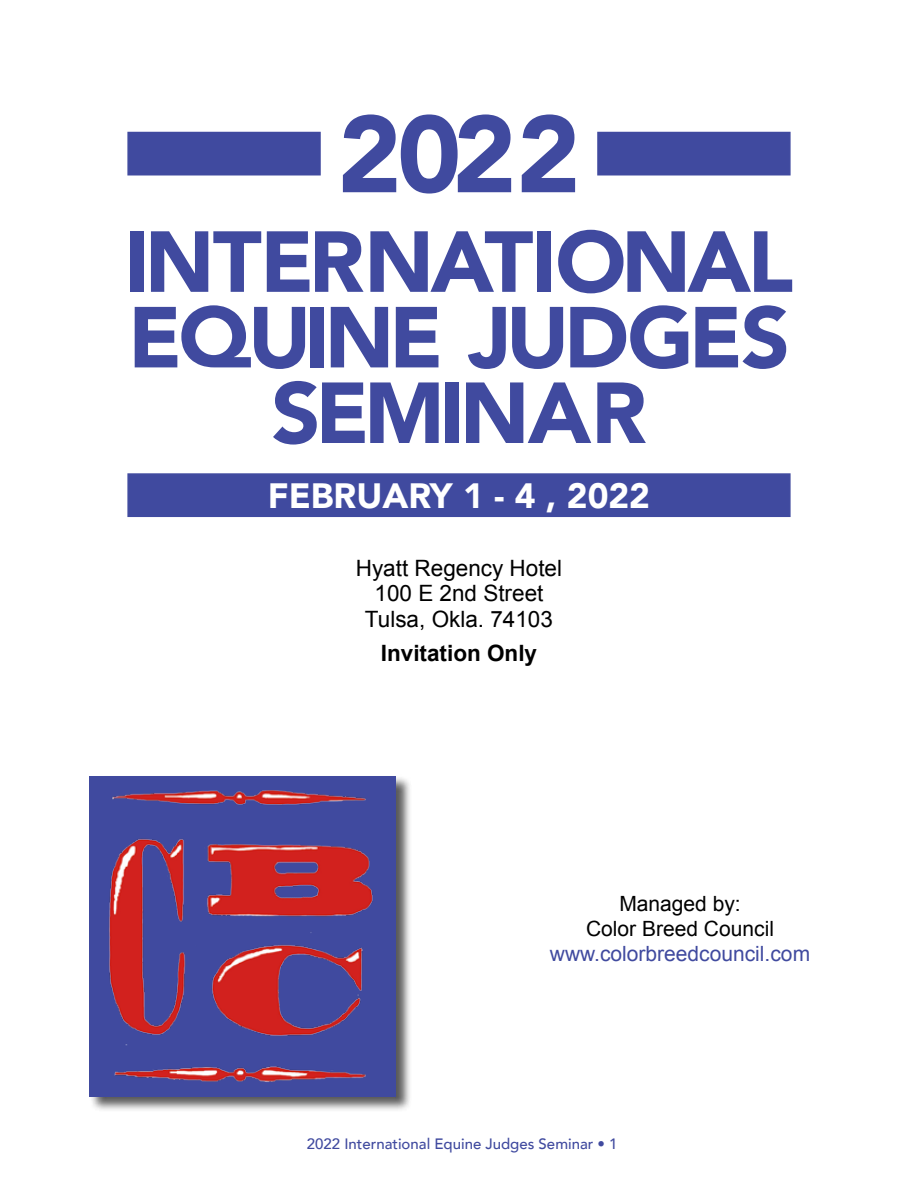
<style>
.page{position:relative;width:918px;height:1188px;background:#fff}
.page>*{position:absolute;margin:0;border:0;box-sizing:border-box;transform-origin:0 0}
.t1{font:900 108px "Avenir";color:#404a9f}
.t2{font:900 85.5px/75.6px "Avenir";letter-spacing:-.05em;color:#404a9f;text-align:center}
.t3{font:900 35.1px "Avenir";color:#fff}
.t4{font:22.5px/25.5px "Arial";color:#000;text-align:center}
.t5{font:700 22.5px "Arial";color:#000}
.t6{font:21px/25.2px "Arial";color:#000;text-align:center}
.t7{font:21px "Arial";color:#404a9f}
.t8{font:500 15px "Avenir";color:#404a9f}
</style>
<div class="page">
<div style="left:89px;top:775px;width:323px;height:337px;background:#000;opacity:.65"></div>
<img style="left:89px;top:776px;width:306px;height:321px">
<div style="left:127px;top:473px;width:664px;height:44px;background:#404a9f;border:2px solid #404a9f"></div>
<div style="left:127px;top:132px;width:194px;height:44px;background:#404a9f;border:2px solid #404a9f"></div>
<div style="left:597px;top:132px;width:194px;height:44px;background:#404a9f;border:2px solid #404a9f"></div>
<h1 class="t1" style="left:338px;top:62px;width:244px">2022</h1>
<h2 class="t2" style="left:125px;top:222px;width:670px">INTERNATIONAL<br>EQUINE JUDGES<br>SEMINAR</h2>
<h3 class="t3" style="left:268px;top:466px;width:384px">FEBRUARY 1 - 4 , 2022</h3>
<p class="t4" style="left:356px;top:555px;width:208px">Hyatt Regency Hotel<br>100 E 2nd Street<br>Tulsa, Okla. 74103</p>
<p class="t5" style="left:381px;top:638px;width:158px">Invitation Only</p>
<p class="t6" style="left:586px;top:891px;width:189px">Managed by:<br>Color Breed Council</p>
<p class="t7" style="left:550px;top:940px;width:262px">www.colorbreedcouncil.com</p>
<p class="t8" style="left:307px;top:1131px;width:312px">2022 International Equine Judges Seminar • 1</p>
</div>
